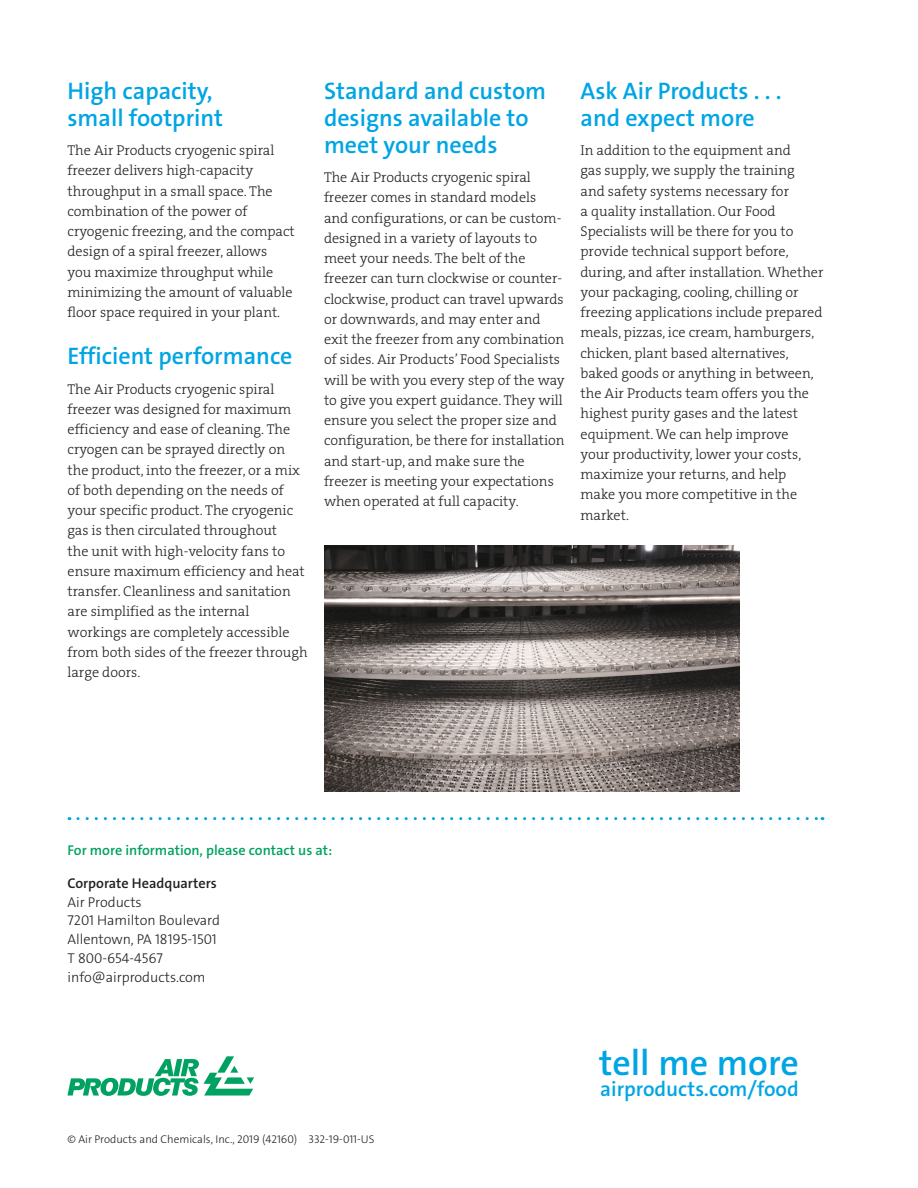
<style>
.page{position:relative;width:918px;height:1188px;background:#fff}
.page>*{position:absolute;margin:0;border:0;box-sizing:border-box;transform-origin:0 0}
.t1{font:600 36px "The Sans LF";color:#00a5e3}
.Subhead_level_1{font:600 24px/27px "The Sans LF";color:#00a5e3}
.t2{font:600 21px "The Sans LF";color:#00a5e3}
.Body_copy{font:14.25px/20.2px "The Serif LP3 Lig";color:#231f20}
.Subhead_level_1-2{font:14.25px/20.2px "The Serif LP3 Lig";color:#231f20}
.Address{font:300 14.25px/18.8px "The Sans LF";color:#231f20}
.For_more_info{font:600 14.25px "The Sans LF";color:#00a261}
.Address_header{font:600 14.25px "The Sans LF";color:#231f20}
.Copyright{font:300 11.25px "The Sans LF";color:#231f20}
</style>
<div class="page">
<svg style="left:68px;top:1056px;width:186px;height:40px"></svg>
<svg style="left:78px;top:817px;width:745px;height:3px"></svg>
<img style="left:324px;top:545px;width:415px;height:247px">
<p class="Subhead_level_1" style="left:68px;top:77px;width:157px">High capacity, small footprint</p>
<p class="Subhead_level_1-2" style="left:68px;top:140px;width:229px">The Air Products cryogenic spiral freezer delivers high-capacity throughput in a small space. The combination of the power of cryogenic freezing, and the compact design of a spiral freezer, allows<br>you maximize throughput while minimizing the amount of valuable floor space required in your plant.</p>
<p class="Subhead_level_1" style="left:68px;top:343px;width:226px">Efficient performance</p>
<p class="Body_copy" style="left:68px;top:379px;width:242px">The Air Products cryogenic spiral freezer was designed for maximum efficiency and ease of cleaning. The cryogen can be sprayed directly on the product, into the freezer, or a mix of both depending on the needs of your specific product. The cryogenic gas is then circulated throughout<br>the unit with high-velocity fans to ensure maximum efficiency and heat transfer. Cleanliness and sanitation are simplified as the internal workings are completely accessible from both sides of the freezer through large doors.</p>
<p class="Subhead_level_1" style="left:324px;top:77px;width:224px">Standard and custom designs available to meet your needs</p>
<p class="Body_copy" style="left:324px;top:167px;width:242px">The Air Products cryogenic spiral freezer comes in standard models<br>and configurations, or can be custom&shy;designed in a variety of layouts to meet your needs. The belt of the freezer can turn clockwise or counter&shy;clockwise, product can travel upwards or downwards, and may enter and exit the freezer from any combination of sides. Air Products’ Food Specialists will be with you every step of the way to give you expert guidance. They will ensure you select the proper size and configuration, be there for installation and start-up, and make sure the freezer is meeting your expectations when operated at full capacity.</p>
<p class="Subhead_level_1" style="left:580px;top:77px;width:203px">Ask Air Products . . . and expect more</p>
<p class="Body_copy" style="left:580px;top:140px;width:245px">In addition to the equipment and<br>gas supply, we supply the training<br>and safety systems necessary for<br>a quality installation. Our Food Specialists will be there for you to provide technical support before, during, and after installation. Whether your packaging, cooling, chilling or freezing applications include prepared meals, pizzas, ice cream, hamburgers, chicken, plant based alternatives, baked goods or anything in between, the Air Products team offers you the highest purity gases and the latest equipment. We can help improve<br>your productivity, lower your costs, maximize your returns, and help make you more competitive in the market.</p>
<p class="For_more_info" style="left:68px;top:841px;width:266px">For more information, please contact us at:</p>
<p class="Address_header" style="left:68px;top:874px;width:151px">Corporate Headquarters</p>
<p class="Address" style="left:68px;top:893px;width:154px">Air Products<br>7201 Hamilton Boulevard<br>Allentown, PA 18195-1501<br>T 800-654-4567 info@airproducts.com</p>
<p class="Copyright" style="left:68px;top:1132px;width:308px">© Air Products and Chemicals, Inc., 2019 (42160) 332-19-011-US</p>
<p class="t1" style="left:599px;top:1040px;width:201px">tell me more</p>
<p class="t2" style="left:600px;top:1075px;width:200px">airproducts.com/food</p>
</div>
